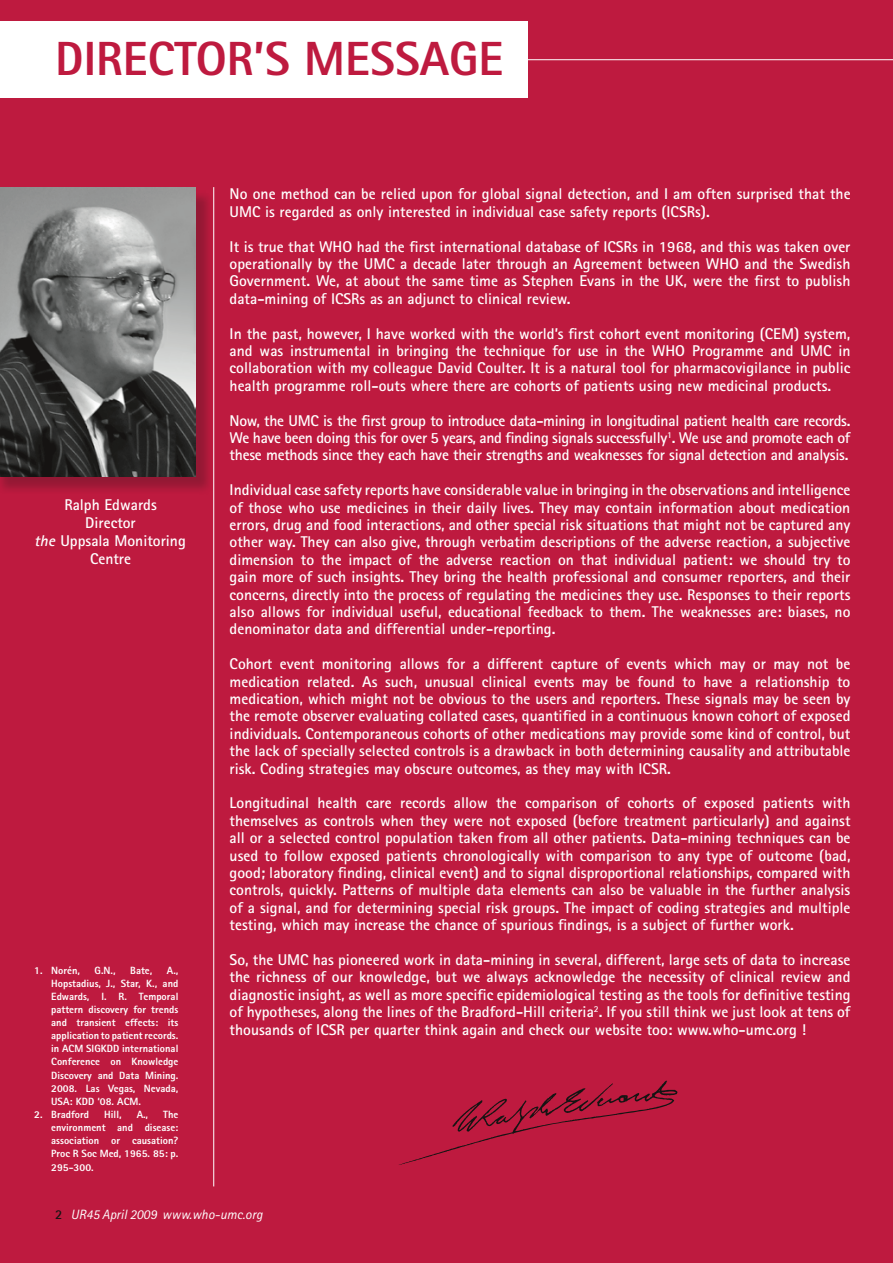
<style>
.page{position:relative;width:893px;height:1263px;background:#be1a3f}
.page>*{position:absolute;margin:0;border:0;box-sizing:border-box;transform-origin:0 0}
.t1{font:800 48px "Rotis Sans Serif";color:#be1a3f}
.t2{font:700 15.6px/17.4px "Rotis Sans Serif";color:#fff;text-align:justify}
.t3{font:italic 13.5px "Rotis Sans Serif";color:#fff}
.t4{font:800 10.5px/13.2px "Rotis Sans Serif";color:#fff;text-align:justify}
.s1{font-style:italic}
.s2{font-weight:700;font-style:normal;color:#151413}
</style>
<div class="page">
<div style="left:0;top:189px;width:214px;height:306px;background:#151413;opacity:.25"></div>
<img style="left:0;top:187px;width:196px;height:289px">
<hr style="left:213px;top:187px;width:1px;height:999px;background:#fff">
<hr style="left:0;top:59px;width:893px;height:1px;background:#fff">
<div style="left:0;top:21px;width:527px;height:77px;background:#fff"></div>
<svg style="left:398px;top:1080px;width:280px;height:85px;background:#b4193c"></svg>
<h1 class="t1" style="left:55px;top:28px;width:450px">DIRECTOR’S MESSAGE</h1>
<p class="t2" style="left:35px;top:495px;width:152px;line-height:18px;text-align:center">Ralph Edwards<br>Director<br><span class="s1">the</span> Uppsala Monitoring<br>Centre</p>
<p class="t4" style="left:34px;top:963px;width:47px">1. Norén,</p>
<p class="t4" style="left:95px;top:963px;width:23px">G.N.,</p>
<p class="t4" style="left:130px;top:963px;width:24px">Bate,</p>
<p class="t4" style="left:51px;top:963px;width:129px;text-indent:116px">A., Hopstadius, J., Star, K., and Edwards, I. R. Temporal pattern discovery for trends and transient effects: its application to patient records. in ACM SIGKDD international Conference on Knowledge Discovery and Data Mining.<br>2008. Las Vegas, Nevada, USA: KDD ‘08. ACM.</p>
<p class="t4" style="left:34px;top:1108px;width:56px">2. Bradford</p>
<p class="t4" style="left:104px;top:1108px;width:19px">Hill,</p>
<p class="t4" style="left:137px;top:1108px;width:13px">A.,</p>
<p class="t4" style="left:51px;top:1108px;width:129px;text-indent:112px">The environment and disease: association or causation?<br>Proc R Soc Med, 1965. 85: p.<br>295-300.</p>
<p class="t2" style="left:230px;top:185px;width:622px">No one method can be relied upon for global signal detection, and I am often surprised that the<br>UMC is regarded as only interested in individual case safety reports (ICSRs).</p>
<p class="t2" style="left:230px;top:237px;width:622px">It is true that WHO had the first international database of ICSRs in 1968, and this was taken over operationally by the UMC a decade later through an Agreement between WHO and the Swedish Government. We, at about the same time as Stephen Evans in the UK, were the first to publish data-mining of ICSRs as an adjunct to clinical review.</p>
<p class="t2" style="left:230px;top:324px;width:622px">In the past, however, I have worked with the world’s first cohort event monitoring (CEM) system, and was instrumental in bringing the technique for use in the WHO Programme and UMC in collaboration with my colleague David Coulter. It is a natural tool for pharmacovigilance in public health programme roll-outs where there are cohorts of patients using new medicinal products.</p>
<p class="t2" style="left:230px;top:411px;width:622px">Now, the UMC is the first group to introduce data-mining in longitudinal patient health care records.<br>We have been doing this for over 5 years, and finding signals successfully<sup>1</sup>. We use and promote each of these methods since they each have their strengths and weaknesses for signal detection and analysis.</p>
<p class="t2" style="left:230px;top:481px;width:622px">Individual case safety reports have considerable value in bringing in the observations and intelligence of those who use medicines in their daily lives. They may contain information about medication errors, drug and food interactions, and other special risk situations that might not be captured any other way. They can also give, through verbatim descriptions of the adverse reaction, a subjective dimension to the impact of the adverse reaction on that individual patient: we should try to gain more of such insights. They bring the health professional and consumer reporters, and their concerns, directly into the process of regulating the medicines they use. Responses to their reports also allows for individual useful, educational feedback to them. The weaknesses are: biases, no denominator data and differential under-reporting.</p>
<p class="t2" style="left:230px;top:655px;width:622px">Cohort event monitoring allows for a different capture of events which may or may not be medication related. As such, unusual clinical events may be found to have a relationship to medication, which might not be obvious to the users and reporters. These signals may be seen by the remote observer evaluating collated cases, quantified in a continuous known cohort of exposed individuals. Contemporaneous cohorts of other medications may provide some kind of control, but the lack of specially selected controls is a drawback in both determining causality and attributable risk. Coding strategies may obscure outcomes, as they may with ICSR.</p>
<p class="t2" style="left:230px;top:794px;width:622px">Longitudinal health care records allow the comparison of cohorts of exposed patients with themselves as controls when they were not exposed (before treatment particularly) and against all or a selected control population taken from all other patients. Data-mining techniques can be used to follow exposed patients chronologically with comparison to any type of outcome (bad, good; laboratory finding, clinical event) and to signal disproportional relationships, compared with controls, quickly. Patterns of multiple data elements can also be valuable in the further analysis of a signal, and for determining special risk groups. The impact of coding strategies and multiple testing, which may increase the chance of spurious findings, is a subject of further work.</p>
<p class="t2" style="left:230px;top:951px;width:622px">So, the UMC has pioneered work in data-mining in several, different, large sets of data to increase the richness of our knowledge, but we always acknowledge the necessity of clinical review and diagnostic insight, as well as more specific epidemiological testing as the tools for definitive testing of hypotheses, along the lines of the Bradford-Hill criteria<sup>2</sup>. If you still think we just look at tens of thousands of ICSR per quarter think again and check our website too: www.who-umc.org !</p>
<p class="t3" style="left:55px;top:1207px;width:209px"><span class="s2">2</span> UR45 April 2009 www.who-umc.org</p>
</div>
